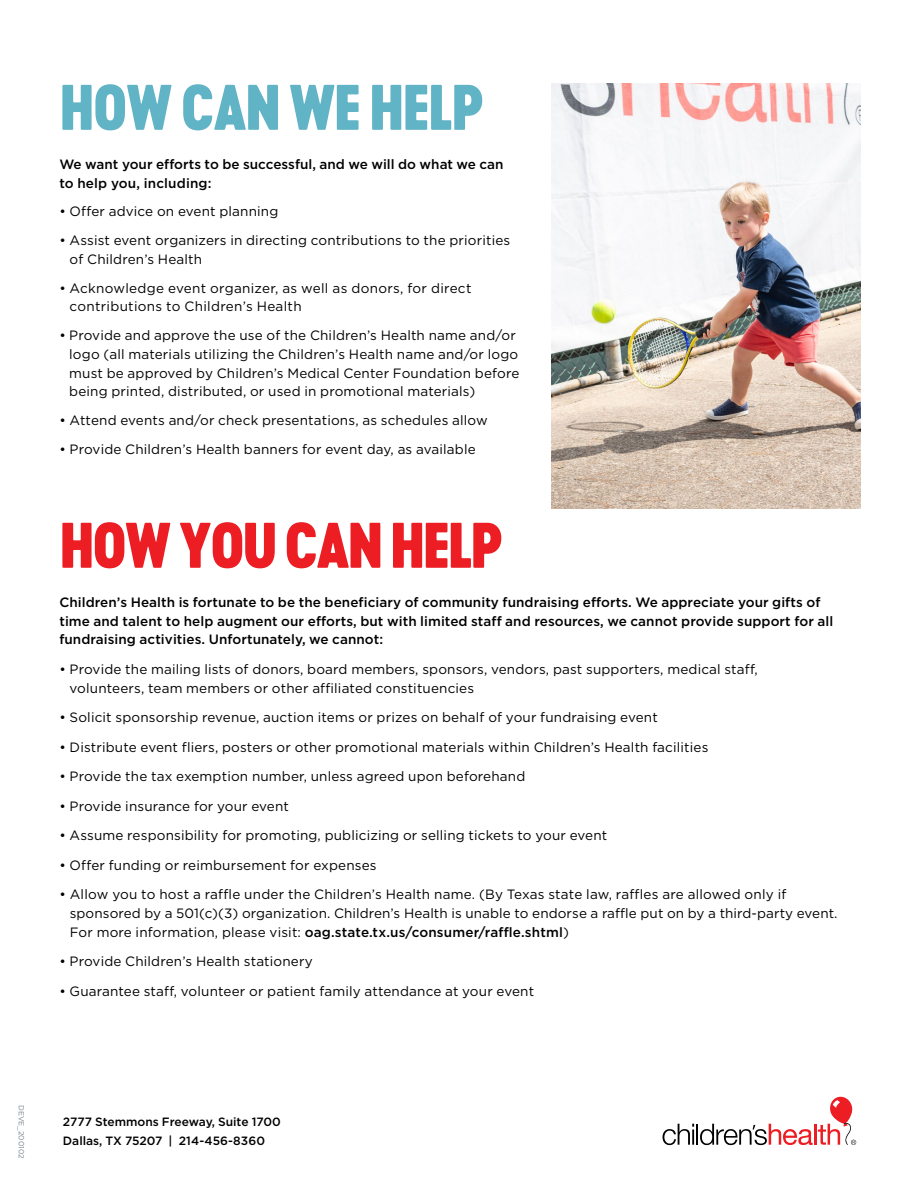
<style>
.page{position:relative;width:918px;height:1188px;background:#fff}
.page>*{position:absolute;margin:0;border:0;box-sizing:border-box;transform-origin:0 0}
.t1{font:60px "Cervo Neue Black Neue";letter-spacing:-.04em;color:#ed1d24}
.t2{font:60px "Cervo Neue Black Neue";letter-spacing:-.03em;color:#61b4c5}
.t3{font:13.5px/18.8px "Gotham";letter-spacing:.01em;color:#000}
.t4{font:500 13.5px/18.8px "Gotham";letter-spacing:.005em;color:#000}
.t5{font:500 12px/19.5px "Gotham";color:#000}
.t6{font:7.5px "Gotham";color:#77848f}
.s1{font-weight:500}
</style>
<div class="page">
<img style="left:552px;top:84px;width:308px;height:424px">
<svg style="left:663px;top:1124px;width:31px;height:21px"></svg>
<hr style="left:696px;top:1124px;width:2px;height:21px;background:#000">
<svg style="left:700px;top:1097px;width:156px;height:48px"></svg>
<h1 class="t2" style="left:59px;top:64px;width:426px">HOW CAN WE HELP</h1>
<p class="t4" style="left:59px;top:155px;width:446px">We want your efforts to be successful, and we will do what we can to help you, including:</p>
<p class="t3" style="left:59px;top:202px;width:220px">• Offer advice on event planning</p>
<p class="t3" style="left:70px;top:231px;width:442px;text-indent:-10px">• Assist event organizers in directing contributions to the priorities of Children’s Health</p>
<p class="t3" style="left:70px;top:278px;width:403px;text-indent:-10px">• Acknowledge event organizer, as well as donors, for direct contributions to Children’s Health</p>
<p class="t3" style="left:69px;top:326px;width:452px;text-indent:-10px">• Provide and approve the use of the Children’s Health name and/or logo (all materials utilizing the Children’s Health name and/or logo must be approved by Children’s Medical Center Foundation before being printed, distributed, or used in promotional materials)</p>
<p class="t3" style="left:59px;top:411px;width:430px">• Attend events and/or check presentations, as schedules allow</p>
<p class="t3" style="left:59px;top:439px;width:418px">• Provide Children’s Health banners for event day, as available</p>
<h1 class="t1" style="left:59px;top:502px;width:445px">HOW YOU CAN HELP</h1>
<p class="t4" style="left:59px;top:592px;width:775px">Children’s Health is fortunate to be the beneficiary of community fundraising efforts. We appreciate your gifts of time and talent to help augment our efforts, but with limited staff and resources, we cannot provide support for all fundraising activities. Unfortunately, we cannot:</p>
<p class="t3" style="left:70px;top:659px;width:690px;text-indent:-10px">• Provide the mailing lists of donors, board members, sponsors, vendors, past supporters, medical staff, volunteers, team members or other affiliated constituencies</p>
<p class="t3" style="left:59px;top:708px;width:600px">• Solicit sponsorship revenue, auction items or prizes on behalf of your fundraising event</p>
<p class="t3" style="left:59px;top:737px;width:651px">• Distribute event fliers, posters or other promotional materials within Children’s Health facilities</p>
<p class="t3" style="left:59px;top:767px;width:467px">• Provide the tax exemption number, unless agreed upon beforehand</p>
<p class="t3" style="left:59px;top:796px;width:231px">• Provide insurance for your event</p>
<p class="t3" style="left:59px;top:826px;width:549px">• Assume responsibility for promoting, publicizing or selling tickets to your event</p>
<p class="t3" style="left:59px;top:855px;width:319px">• Offer funding or reimbursement for expenses</p>
<p class="t3" style="left:70px;top:885px;width:769px;text-indent:-10px">• Allow you to host a raffle under the Children’s Health name. (By Texas state law, raffles are allowed only if sponsored by a 501(c)(3) organization. Children’s Health is unable to endorse a raffle put on by a third-party event.<br>For more information, please visit: <span class="s1">oag.state.tx.us/consumer/raffle.shtml</span>)</p>
<p class="t3" style="left:59px;top:952px;width:255px">• Provide Children’s Health stationery</p>
<p class="t3" style="left:59px;top:981px;width:476px">• Guarantee staff, volunteer or patient family attendance at your event</p>
<p class="t6" style="left:26px;top:1105px;width:55px;rotate:90deg">DEVE_200102</p>
<p class="t5" style="left:63px;top:1111px;width:219px">2777 Stemmons Freeway, Suite 1700<br>Dallas, TX 75207 | 214-456-8360</p>
</div>
